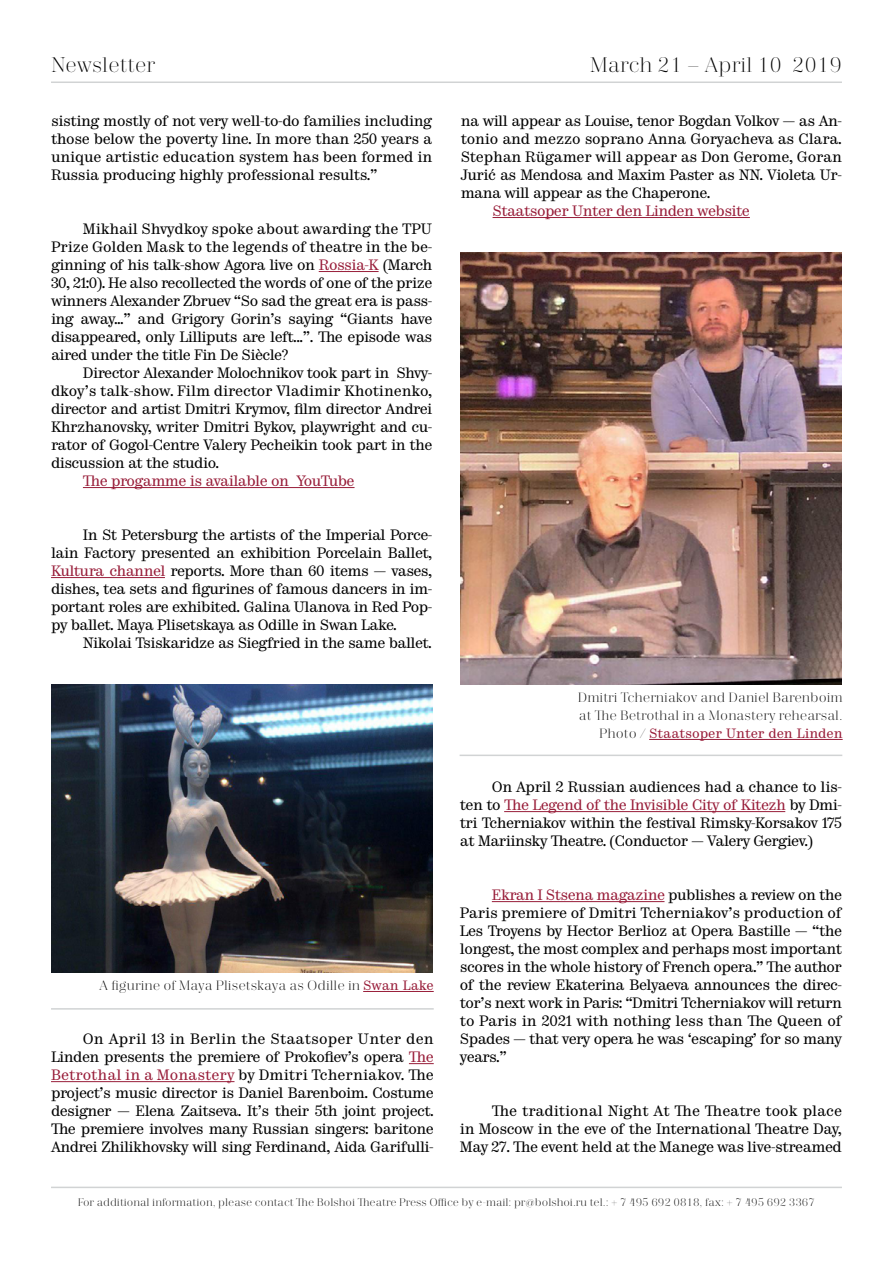
<style>
.page{position:relative;width:893px;height:1263px;background:#fff}
.page>*{position:absolute;margin:0;border:0;box-sizing:border-box;transform-origin:0 0}
.t1{font:300 21px "Trivia Serif";color:#000}
.t2{font:15px/18px "Trivia Serif 10 Demo";letter-spacing:-.035em;color:#000;text-align:justify}
.t3{font:15px "Trivia Serif 10 Demo";letter-spacing:-.035em;color:#981d39}
.t4{font:300 13.5px/18px "Trivia Serif";color:#000}
.t5{font:13.5px "Trivia Serif 10 Demo";color:#981d39}
.t6{font:300 10.95px "Trivia Serif";color:#000}
.s1{color:#981d39}
.s2{font-family:"Trivia Serif 10 Demo";font-weight:400;color:#981d39}
.s3{font-family:"Trivia Serif";font-weight:300;color:#000}
</style>
<div class="page">
<hr style="left:51px;top:81px;width:791px;height:2px;background:#d1d3d4">
<hr style="left:51px;top:1187px;width:791px;height:1px;background:#d1d3d4">
<hr style="left:319px;top:271px;width:60px;height:1px;background:#981d39">
<hr style="left:83px;top:487px;width:272px;height:1px;background:#981d39">
<hr style="left:51px;top:577px;width:114px;height:1px;background:#981d39">
<hr style="left:493px;top:217px;width:257px;height:1px;background:#981d39">
<img style="left:51px;top:684px;width:381px;height:288px">
<hr style="left:363px;top:991px;width:71px;height:1px;background:#981d39">
<hr style="left:649px;top:739px;width:194px;height:1px;background:#981d39">
<hr style="left:51px;top:1008px;width:383px;height:2px;background:#d1d3d4">
<hr style="left:460px;top:755px;width:382px;height:1px;background:#d1d3d4">
<svg style="left:409px;top:1063px;width:25px;height:1px"></svg>
<hr style="left:51px;top:1081px;width:183px;height:1px;background:#981d39">
<img style="left:461px;top:252px;width:381px;height:432px">
<hr style="left:504px;top:811px;width:281px;height:1px;background:#981d39">
<hr style="left:492px;top:901px;width:172px;height:1px;background:#981d39">
<h1 class="t1" style="left:51px;top:54px;width:106px">Newsletter</h1>
<h1 class="t1" style="left:590px;top:54px;width:254px">March 21 – April 10 2019</h1>
<p class="t2" style="left:51px;top:113px;width:383px">sisting mostly of not very well-to-do families including those below the poverty line. In more than 250 years a unique artistic education system has been formed in Russia producing highly professional results.”</p>
<p class="t2" style="left:51px;top:221px;width:383px;text-indent:32px">Mikhail Shvydkoy spoke about awarding the TPU Prize Golden Mask to the legends of theatre in the be&shy;ginning of his talk-show Agora live on <span class="s1">Rossia-K</span> (March 30, 21:0). He also recollected the words of one of the prize winners Alexander Zbruev “So sad the great era is pass&shy;ing away...” and Grigory Gorin’s saying “Giants have disappeared, only Lilliputs are left...”. The episode was aired under the title Fin De Siècle?</p>
<p class="t2" style="left:51px;top:365px;width:383px;text-indent:32px">Director Alexander Molochnikov took part in Shvy&shy;dkoy’s talk-show. Film director Vladimir Khotinenko, director and artist Dmitri Krymov, film director Andrei Khrzhanovsky, writer Dmitri Bykov, playwright and cu&shy;rator of Gogol-Centre Valery Pecheikin took part in the discussion at the studio.</p>
<p class="t3" style="left:83px;top:472px;width:273px">The progamme is available on YouTube</p>
<p class="t2" style="left:51px;top:527px;width:383px;text-indent:32px">In St Petersburg the artists of the Imperial Porce&shy;lain Factory presented an exhibition Porcelain Ballet, <span class="s1">Kultura channel</span> reports. More than 60 items — vases, dishes, tea sets and figurines of famous dancers in im&shy;portant roles are exhibited. Galina Ulanova in Red Pop&shy;py ballet. Maya Plisetskaya as Odille in Swan Lake.</p>
<p class="t2" style="left:83px;top:635px;width:350px">Nikolai Tsiskaridze as Siegfried in the same ballet.</p>
<p class="t4" style="left:99px;top:977px;width:336px">A figurine of Maya Plisetskaya as Odille in <span class="s2">Swan Lake</span></p>
<p class="t2" style="left:51px;top:1031px;width:384px;text-indent:32px">On April 13 in Berlin the Staatsoper Unter den Linden presents the premiere of Prokofiev’s opera <span class="s1">The Betrothal in a Monastery</span> by Dmitri Tcherniakov. The project’s music director is Daniel Barenboim. Costume designer — Elena Zaitseva. It’s their 5th joint project.<br>The premiere involves many Russian singers: baritone Andrei Zhilikhovsky will sing Ferdinand, Aida Garifulli-</p>
<p class="t2" style="left:461px;top:113px;width:383px">na will appear as Louise, tenor Bogdan Volkov — as An&shy;tonio and mezzo soprano Anna Goryacheva as Clara.<br>Stephan Rügamer will appear as Don Gerome, Goran Jurić as Mendosa and Maxim Paster as NN. Violeta Ur&shy;mana will appear as the Chaperone.</p>
<p class="t3" style="left:493px;top:202px;width:259px">Staatsoper Unter den Linden website</p>
<p class="t4" style="left:578px;top:689px;width:266px">Dmitri Tcherniakov and Daniel Barenboim at The Betrothal in a Monastery rehearsal.</p>
<p class="t5" style="left:599px;top:725px;width:245px"><span class="s3">Photo /</span> Staatsoper Unter den Linden</p>
<p class="t2" style="left:460px;top:779px;width:384px;text-indent:32px">On April 2 Russian audiences had a chance to lis&shy;ten to <span class="s1">The Legend of the Invisible City of Kitezh</span> by Dmi&shy;tri Tcherniakov within the festival Rimsky-Korsakov 175 at Mariinsky Theatre. (Conductor — Valery Gergiev.)</p>
<p class="t2" style="left:460px;top:887px;width:384px;text-indent:32px"><span class="s1">Ekran I Stsena magazine</span> publishes a review on the Paris premiere of Dmitri Tcherniakov’s production of Les Troyens by Hector Berlioz at Opera Bastille — “the longest, the most complex and perhaps most important scores in the whole history of French opera.” The author of the review Ekaterina Belyaeva announces the direc&shy;tor’s next work in Paris: “Dmitri Tcherniakov will return to Paris in 2021 with nothing less than The Queen of Spades — that very opera he was ‘escaping’ for so many years.”</p>
<p class="t2" style="left:460px;top:1103px;width:383px;text-indent:32px">The traditional Night At The Theatre took place in Moscow in the eve of the International Theatre Day, May 27. The event held at the Manege was live-streamed</p>
<p class="t6" style="left:78px;top:1196px;width:739px">For additional information, please contact The Bolshoi Theatre Press Office by e-mail: pr@bolshoi.ru tel.: + 7 495 692 0818, fax: + 7 495 692 3367</p>
</div>
